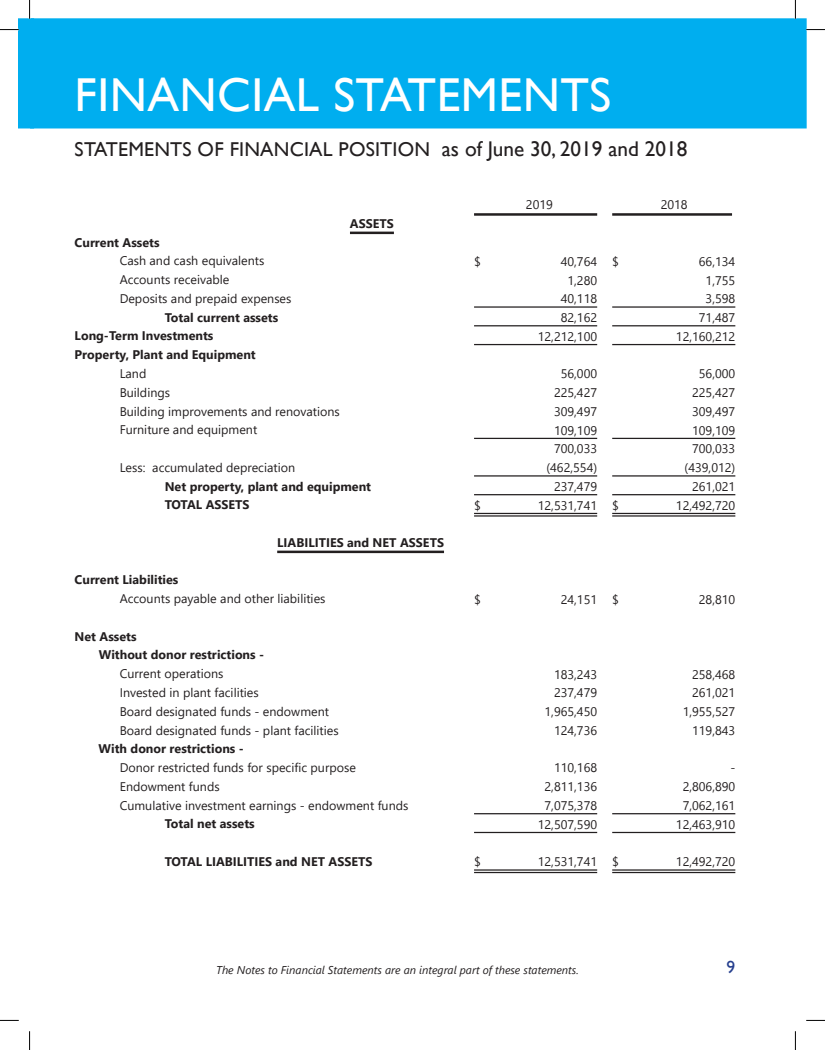
<style>
.page{position:relative;width:825px;height:1050px;background:#fff}
.page>*{position:absolute;margin:0;border:0;box-sizing:border-box;transform-origin:0 0}
.t1{font:47.5px "Gill Sans";letter-spacing:.01em;color:#fff}
.t2{font:20px "Gill Sans";letter-spacing:.01em;color:#231f20}
.t3{font:17.5px "Gill Sans";color:#253f8e}
.t4{font:12.5px "Segoe UI";color:#231f20}
.t5{font:700 12.5px "Segoe UI";color:#231f20}
.t6{font:12.5px "Segoe UI Symbol";color:#231f20}
.t7{font:italic 11.25px "Segoe UI";color:#231f20}
.s1{font-size:21.25px}
</style>
<div class="page">
<hr style="left:350px;top:231px;width:43px;height:3px;background:#231f20">
<hr style="left:277px;top:550px;width:167px;height:3px;background:#231f20">
<hr style="left:474px;top:213px;width:123px;height:3px;background:#231f20">
<hr style="left:474px;top:306px;width:123px;height:1px;background:#231f20">
<hr style="left:474px;top:325px;width:123px;height:1px;background:#231f20">
<hr style="left:474px;top:344px;width:123px;height:1px;background:#231f20">
<hr style="left:474px;top:437px;width:123px;height:2px;background:#231f20">
<hr style="left:474px;top:475px;width:123px;height:1px;background:#231f20">
<hr style="left:474px;top:494px;width:123px;height:1px;background:#231f20">
<hr style="left:474px;top:512px;width:123px;height:2px;background:#231f20">
<hr style="left:474px;top:515px;width:123px;height:1px;background:#231f20">
<hr style="left:474px;top:812px;width:123px;height:2px;background:#231f20">
<hr style="left:474px;top:831px;width:123px;height:1px;background:#231f20">
<hr style="left:474px;top:869px;width:123px;height:1px;background:#231f20">
<hr style="left:474px;top:871px;width:123px;height:1px;background:#231f20">
<hr style="left:612px;top:213px;width:119px;height:3px;background:#231f20">
<hr style="left:612px;top:306px;width:123px;height:1px;background:#231f20">
<hr style="left:612px;top:325px;width:123px;height:1px;background:#231f20">
<hr style="left:612px;top:344px;width:123px;height:1px;background:#231f20">
<hr style="left:612px;top:437px;width:123px;height:2px;background:#231f20">
<hr style="left:612px;top:475px;width:123px;height:1px;background:#231f20">
<hr style="left:612px;top:494px;width:123px;height:1px;background:#231f20">
<hr style="left:612px;top:512px;width:123px;height:2px;background:#231f20">
<hr style="left:612px;top:515px;width:123px;height:1px;background:#231f20">
<hr style="left:612px;top:812px;width:123px;height:2px;background:#231f20">
<hr style="left:612px;top:831px;width:123px;height:1px;background:#231f20">
<hr style="left:612px;top:869px;width:123px;height:1px;background:#231f20">
<hr style="left:612px;top:871px;width:123px;height:1px;background:#231f20">
<div style="left:31px;top:19px;width:774px;height:109px;background:#00aeef"></div>
<div style="left:30px;top:18px;width:776px;height:110px;border:1px solid #00aeef"></div>
<svg style="left:805px;top:29px;width:19px;height:1px"></svg>
<svg style="left:0;top:1019px;width:19px;height:1px"></svg>
<svg style="left:806px;top:1019px;width:18px;height:1px"></svg>
<svg style="left:0;top:0;width:34px;height:128px"></svg>
<svg style="left:29px;top:1031px;width:1px;height:18px"></svg>
<svg style="left:794px;top:0;width:1px;height:19px"></svg>
<svg style="left:794px;top:1031px;width:1px;height:18px"></svg>
<p class="t1" style="left:75px;top:68px;width:538px">FINANCIAL STATEMENTS</p>
<p class="t2" style="left:75px;top:138px;width:614px">STATEMENTS OF FINANCIAL POSITION <span class="s1">as of June 30, 2019 and 2018</span></p>
<p class="t5" style="left:350px;top:211px;width:45px">ASSETS</p>
<p class="t5" style="left:75px;top:230px;width:86px">Current Assets</p>
<p class="t4" style="left:120px;top:249px;width:146px">Cash and cash equivalents</p>
<p class="t4" style="left:120px;top:268px;width:111px">Accounts receivable</p>
<p class="t4" style="left:120px;top:286px;width:173px">Deposits and prepaid expenses</p>
<p class="t5" style="left:165px;top:305px;width:115px">Total current assets</p>
<p class="t5" style="left:75px;top:324px;width:140px">Long-Term Investments</p>
<p class="t5" style="left:75px;top:343px;width:183px">Property, Plant and Equipment</p>
<p class="t4" style="left:120px;top:361px;width:28px">Land</p>
<p class="t4" style="left:120px;top:380px;width:52px">Buildings</p>
<p class="t4" style="left:120px;top:399px;width:222px">Building improvements and renovations</p>
<p class="t4" style="left:120px;top:418px;width:139px">Furniture and equipment</p>
<p class="t4" style="left:120px;top:455px;width:177px">Less: accumulated depreciation</p>
<p class="t5" style="left:165px;top:474px;width:208px">Net property, plant and equipment</p>
<p class="t5" style="left:165px;top:493px;width:86px">TOTAL ASSETS</p>
<p class="t5" style="left:277px;top:530px;width:168px">LIABILITIES and NET ASSETS</p>
<p class="t5" style="left:75px;top:568px;width:105px">Current Liabilities</p>
<p class="t4" style="left:120px;top:586px;width:207px">Accounts payable and other liabilities</p>
<p class="t5" style="left:75px;top:624px;width:63px">Net Assets</p>
<p class="t5" style="left:99px;top:643px;width:167px">Without donor restrictions -</p>
<p class="t4" style="left:120px;top:661px;width:105px">Current operations</p>
<p class="t4" style="left:120px;top:680px;width:141px">Invested in plant facilities</p>
<p class="t4" style="left:120px;top:699px;width:211px">Board designated funds - endowment</p>
<p class="t4" style="left:120px;top:718px;width:220px">Board designated funds - plant facilities</p>
<p class="t5" style="left:99px;top:736px;width:147px">With donor restrictions -</p>
<p class="t4" style="left:120px;top:755px;width:237px">Donor restricted funds for specific purpose</p>
<p class="t4" style="left:120px;top:774px;width:101px">Endowment funds</p>
<p class="t4" style="left:120px;top:793px;width:290px">Cumulative investment earnings - endowment funds</p>
<p class="t5" style="left:165px;top:811px;width:91px">Total net assets</p>
<p class="t5" style="left:165px;top:849px;width:209px">TOTAL LIABILITIES and NET ASSETS</p>
<p class="t6" style="left:567px;top:666px;width:31px">✓ ✔✓</p>
<p class="t7" style="left:216px;top:959px;width:364px">The Notes to Financial Statements are an integral part of these statements.</p>
<p class="t3" style="left:726px;top:956px;width:10px">9</p>
</div>
